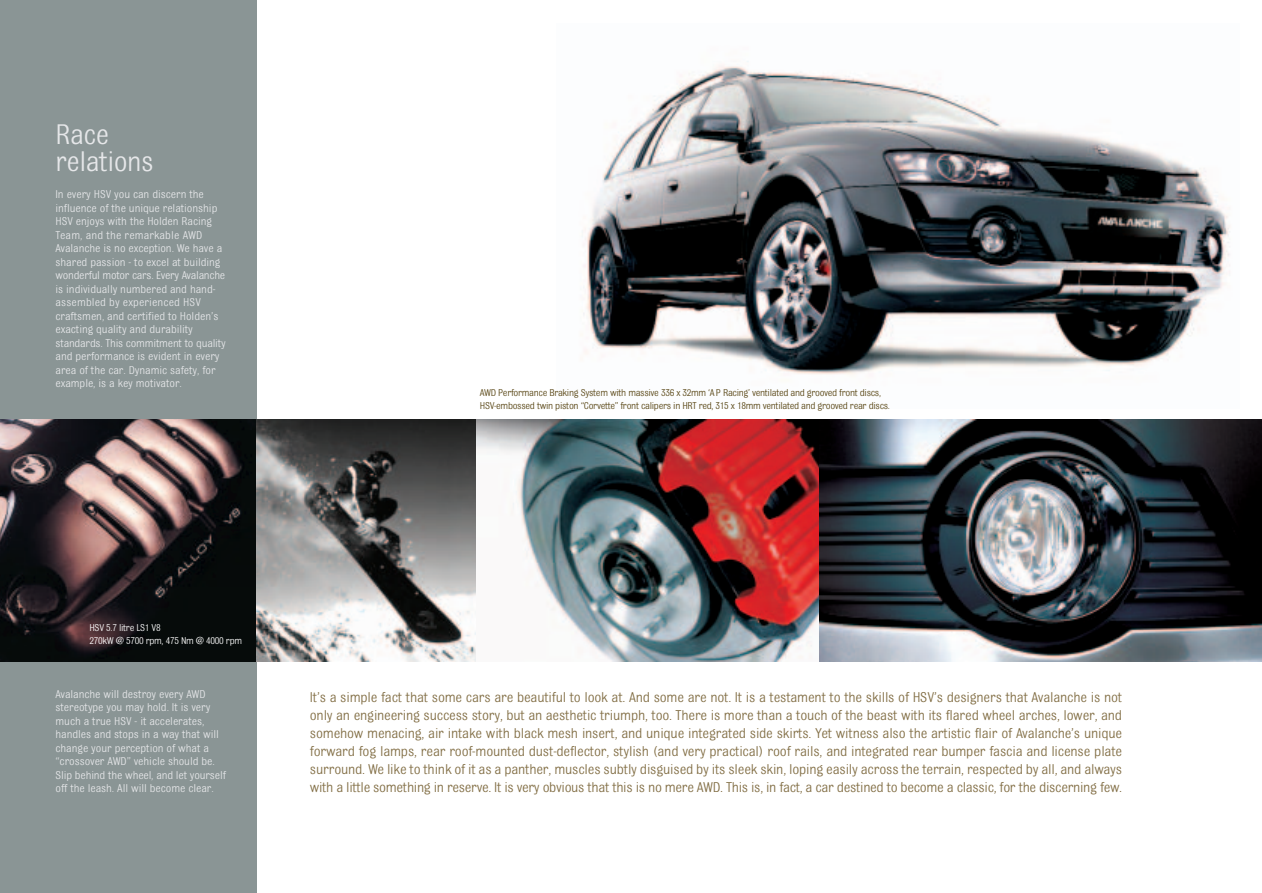
<style>
.page{position:relative;width:1262px;height:893px;background:#fff}
.page>*{position:absolute;margin:0;border:0;box-sizing:border-box;transform-origin:0 0}
.t1{font:30px/27px "Bulldog";letter-spacing:-.02em;color:#e6e7e9}
.t2{font:15px/18px "Bulldog";letter-spacing:-.02em;color:#806c42;text-align:justify}
.t3{font:12px/13.5px "Bulldog";letter-spacing:-.005em;color:#e6e7e9}
.t4{font:10.5px/13.2px "Bulldog";letter-spacing:-.03em;color:#564311}
.t5{font:10.5px/13.4px "Bulldog";letter-spacing:-.03em;color:#fff}
</style>
<div class="page">
<img style="left:583px;top:61px;width:647px;height:314px">
<div style="left:0;top:0;width:257px;height:892px;background:#8a9595"></div>
<img style="left:0;top:419px;width:257px;height:242px">
<svg style="left:257px;top:419px;width:219px;height:242px;background:#7f7f7e"></svg>
<img style="left:476px;top:419px;width:343px;height:242px">
<img style="left:819px;top:419px;width:442px;height:242px">
<h1 class="t1" style="left:56px;top:123px;width:100px">Race relations</h1>
<p class="t3" style="left:56px;top:188px;width:172px">In every HSV you can discern the influence of the unique relationship HSV enjoys with the Holden Racing Team, and the remarkable AWD Avalanche is no exception. We have a shared passion - to excel at building wonderful motor cars. Every Avalanche is individually numbered and hand&shy;assembled by experienced HSV craftsmen, and certified to Holden’s exacting quality and durability standards. This commitment to quality and performance is evident in every area of the car. Dynamic safety, for example, is a key motivator.</p>
<p class="t4" style="left:480px;top:386px;width:411px">AWD Performance Braking System with massive 336 x 32mm ‘AP Racing’ ventilated and grooved front discs,<br>HSV-embossed twin piston “Corvette” front calipers in HRT red, 315 x 18mm ventilated and grooved rear discs.</p>
<p class="t5" style="left:89px;top:621px;width:154px">HSV 5.7 litre LS1 V8<br>270kW @ 5700 rpm, 475 Nm @ 4000 rpm</p>
<p class="t3" style="left:56px;top:688px;width:172px">Avalanche will destroy every AWD stereotype you may hold. It is very much a true HSV - it accelerates, handles and stops in a way that will change your perception of what a “crossover AWD” vehicle should be.<br>Slip behind the wheel, and let yourself off the leash. All will become clear.</p>
<p class="t2" style="left:310px;top:689px;width:814px">It’s a simple fact that some cars are beautiful to look at. And some are not. It is a testament to the skills of HSV’s designers that Avalanche is not only an engineering success story, but an aesthetic triumph, too. There is more than a touch of the beast with its flared wheel arches, lower, and somehow menacing, air intake with black mesh insert, and unique integrated side skirts. Yet witness also the artistic flair of Avalanche’s unique forward fog lamps, rear roof-mounted dust-deflector, stylish (and very practical) roof rails, and integrated rear bumper fascia and license plate surround. We like to think of it as a panther, muscles subtly disguised by its sleek skin, loping easily across the terrain, respected by all, and always with a little something in reserve. It is very obvious that this is no mere AWD. This is, in fact, a car destined to become a classic, for the discerning few.</p>
</div>
